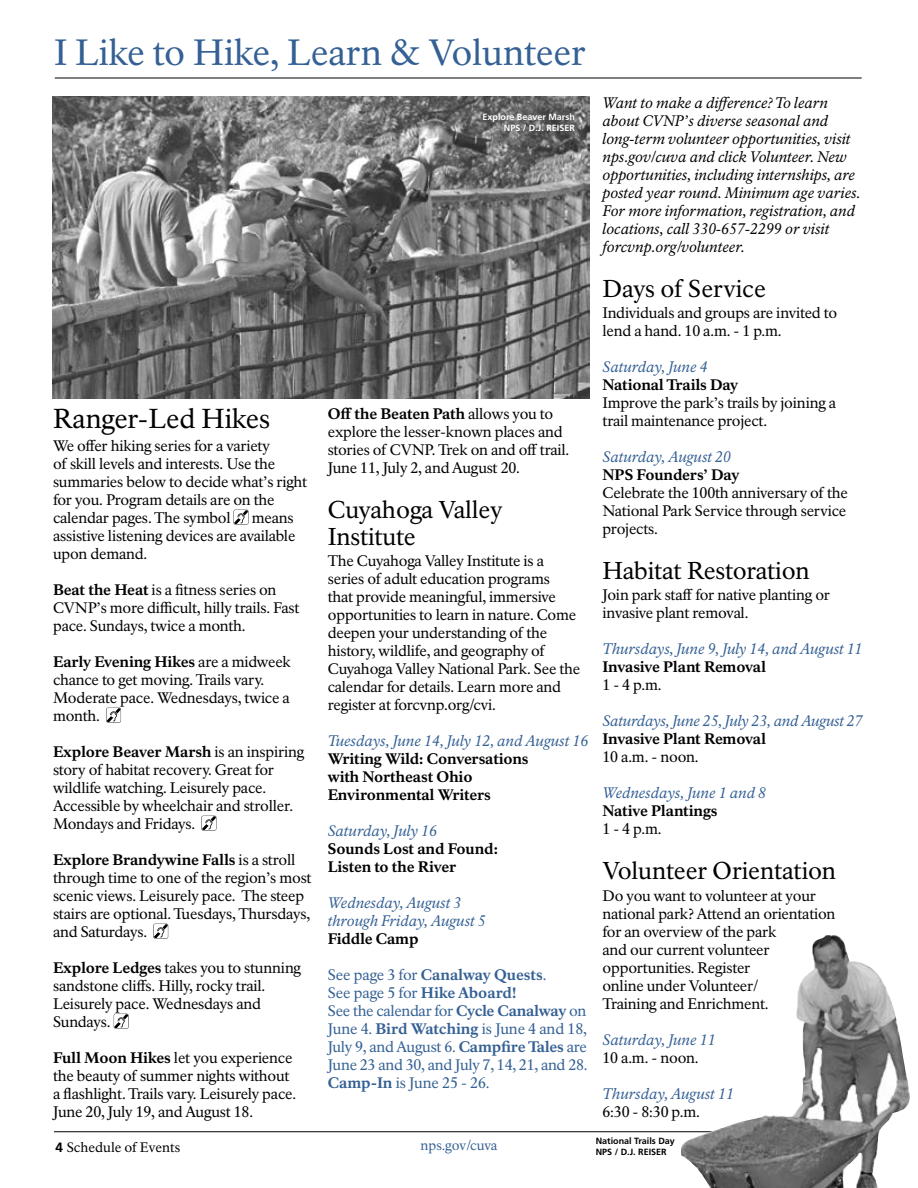
<style>
.page{position:relative;width:918px;height:1188px;background:#fff}
.page>*{position:absolute;margin:0;border:0;box-sizing:border-box;transform-origin:0 0}
.t1{font:36px "NPS Rawlinson OT";color:#346094}
.t2{font:27px "NPS Rawlinson OT";color:#000}
.t3{font:24px/27px "NPS Rawlinson OT";letter-spacing:-.005em;color:#000}
.t4{font:15px/18px "NPS Rawlinson OT";letter-spacing:-.015em;color:#000}
.t5{font:italic 15px/18px "NPS Rawlinson OT";color:#000}
.t6{font:italic 15px/18px "NPS Rawlinson OT";color:#346094}
.t7{font:15px/18px "NPS Rawlinson OT";letter-spacing:-.015em;color:#346094}
.t8{font:800 15px/18px "NPS Rawlinson OT";letter-spacing:-.02em;color:#000}
.t9{font:13.5px "NPS Rawlinson OT";color:#000}
.t10{font:13.5px "NPS Rawlinson OT";letter-spacing:-.01em;color:#346094}
.t11{font:700 9px/10.8px "Frutiger LT Std";color:#fff;text-align:right}
.t12{font:700 9px/10.8px "Frutiger LT Std";color:#000}
.s1{font-weight:800}
.s2{font-family:"Frutiger LT Std";font-weight:700}
</style>
<div class="page">
<hr style="left:54px;top:1131px;width:810px;height:1px;background:#000">
<hr style="left:55px;top:78px;width:807px;height:1px;background:#000">
<div style="left:234px;top:510px;width:14px;height:15px;background:#959595;border-radius:2px"></div>
<svg style="left:234px;top:510px;width:14px;height:14px"></svg>
<div style="left:106px;top:708px;width:15px;height:15px;background:#959595;border-radius:2px"></div>
<svg style="left:106px;top:708px;width:15px;height:14px"></svg>
<svg style="left:107px;top:708px;width:13px;height:14px"></svg>
<div style="left:202px;top:816px;width:14px;height:15px;background:#959595;border-radius:2px"></div>
<svg style="left:202px;top:816px;width:14px;height:14px"></svg>
<div style="left:153px;top:924px;width:15px;height:15px;background:#959595;border-radius:2px"></div>
<svg style="left:154px;top:924px;width:14px;height:14px"></svg>
<svg style="left:114px;top:1014px;width:15px;height:15px"></svg>
<svg style="left:114px;top:1014px;width:14px;height:14px"></svg>
<img style="left:53px;top:97px;width:536px;height:301px">
<img style="left:679px;top:935px;width:231px;height:253px">
<h1 class="t1" style="left:54px;top:30px;width:533px">I Like to Hike, Learn &amp; Volunteer</h1>
<p class="t11" style="left:483px;top:112px;width:94px">Explore Beaver Marsh<br>NPS / D.J. REISER</p>
<h2 class="t2" style="left:53px;top:402px;width:219px">Ranger-Led Hikes</h2>
<p class="t4" style="left:53px;top:437px;width:256px">We offer hiking series for a variety<br>of skill levels and interests. Use the summaries below to decide what’s right for you. Program details are on the calendar pages. The symbol</p>
<p class="t4" style="left:53px;top:509px;width:244px;text-align:justify;text-indent:199px">means assistive listening devices are available upon demand.</p>
<p class="t4" style="left:53px;top:581px;width:248px"><span class="s1">Beat the Heat</span> is a fitness series on<br>CVNP’s more difficult, hilly trails. Fast pace. Sundays, twice a month.</p>
<p class="t4" style="left:53px;top:653px;width:239px"><span class="s1">Early Evening Hikes</span> are a midweek chance to get moving. Trails vary.<br>Moderate pace. Wednesdays, twice a month.</p>
<p class="t4" style="left:53px;top:743px;width:253px"><span class="s1">Explore Beaver Marsh</span> is an inspiring story of habitat recovery. Great for wildlife watching. Leisurely pace.<br>Accessible by wheelchair and stroller.<br>Mondays and Fridays.</p>
<p class="t4" style="left:53px;top:851px;width:260px"><span class="s1">Explore Brandywine Falls</span> is a stroll through time to one of the region’s most scenic views. Leisurely pace. The steep stairs are optional. Tuesdays, Thursdays, and Saturdays.</p>
<p class="t4" style="left:53px;top:959px;width:250px"><span class="s1">Explore Ledges</span> takes you to stunning sandstone cliffs. Hilly, rocky trail.<br>Leisurely pace. Wednesdays and<br>Sundays.</p>
<p class="t4" style="left:53px;top:1049px;width:245px"><span class="s1">Full Moon Hikes</span> let you experience the beauty of summer nights without a flashlight. Trails vary. Leisurely pace.<br>June 20, July 19, and August 18.</p>
<p class="t4" style="left:328px;top:405px;width:243px"><span class="s1">Off the Beaten Path</span> allows you to explore the lesser-known places and stories of CVNP. Trek on and off trail.<br>June 11, July 2, and August 20.</p>
<h3 class="t3" style="left:328px;top:496px;width:176px">Cuyahoga Valley<br>Institute</h3>
<p class="t4" style="left:328px;top:552px;width:254px">The Cuyahoga Valley Institute is a series of adult education programs<br>that provide meaningful, immersive opportunities to learn in nature. Come deepen your understanding of the history, wildlife, and geography of Cuyahoga Valley National Park. See the calendar for details. Learn more and register at forcvnp.org/cvi.</p>
<p class="t6" style="left:328px;top:732px;width:262px">Tuesdays, June 14, July 12, and August 16</p>
<p class="t8" style="left:328px;top:750px;width:202px">Writing Wild: Conversations with Northeast Ohio<br>Environmental Writers</p>
<p class="t6" style="left:328px;top:822px;width:111px">Saturday, July 16</p>
<p class="t8" style="left:328px;top:840px;width:172px">Sounds Lost and Found:<br>Listen to the River</p>
<p class="t6" style="left:328px;top:894px;width:160px">Wednesday, August 3 through Friday, August 5</p>
<p class="t8" style="left:328px;top:930px;width:92px">Fiddle Camp</p>
<p class="t7" style="left:328px;top:966px;width:261px">See page 3 for <span class="s1">Canalway Quests</span>.<br>See page 5 for <span class="s1">Hike Aboard!<br></span>See the calendar for <span class="s1">Cycle Canalway</span> on June 4. <span class="s1">Bird Watching</span> is June 4 and 18, July 9, and August 6. <span class="s1">Campfire Tales</span> are June 23 and 30, and July 7, 14, 21, and 28.<br><span class="s1">Camp-In</span> is June 25 - 26.</p>
<p class="t9" style="left:56px;top:1139px;width:126px"><span class="s2">4</span> Schedule of Events</p>
<p class="t10" style="left:420px;top:1138px;width:79px">nps.gov/cuva</p>
<p class="t5" style="left:603px;top:94px;width:260px">Want to make a difference? To learn about CVNP’s diverse seasonal and long-term volunteer opportunities, visit nps.gov/cuva and click Volunteer. New opportunities, including internships, are posted year round. Minimum age varies.<br>For more information, registration, and locations, call 330-657-2299 or visit forcvnp.org/volunteer.</p>
<h3 class="t3" style="left:602px;top:275px;width:165px">Days of Service</h3>
<p class="t4" style="left:602px;top:304px;width:236px">Individuals and groups are invited to lend a hand. 10 a.m. - 1 p.m.</p>
<p class="t6" style="left:602px;top:358px;width:107px">Saturday, June 4</p>
<p class="t8" style="left:602px;top:376px;width:137px">National Trails Day</p>
<p class="t4" style="left:602px;top:394px;width:235px">Improve the park’s trails by joining a trail maintenance project.</p>
<p class="t6" style="left:602px;top:448px;width:130px">Saturday, August 20</p>
<p class="t8" style="left:602px;top:466px;width:139px">NPS Founders’ Day</p>
<p class="t4" style="left:602px;top:484px;width:247px;text-align:justify">Celebrate the 100th anniversary of the National Park Service through service projects.</p>
<h3 class="t3" style="left:602px;top:558px;width:209px">Habitat Restoration</h3>
<p class="t4" style="left:602px;top:586px;width:229px">Join park staff for native planting or invasive plant removal.</p>
<p class="t6" style="left:602px;top:641px;width:262px">Thursdays, June 9, July 14, and August 11</p>
<p class="t8" style="left:602px;top:658px;width:165px">Invasive Plant Removal</p>
<p class="t4" style="left:602px;top:676px;width:61px">1 - 4 p.m.</p>
<p class="t6" style="left:602px;top:713px;width:262px">Saturdays, June 25, July 23, and August 27</p>
<p class="t8" style="left:602px;top:730px;width:165px">Invasive Plant Removal</p>
<p class="t4" style="left:602px;top:748px;width:98px">10 a.m. - noon.</p>
<p class="t6" style="left:602px;top:785px;width:165px">Wednesdays, June 1 and 8</p>
<p class="t8" style="left:602px;top:802px;width:117px">Native Plantings</p>
<p class="t4" style="left:602px;top:820px;width:61px">1 - 4 p.m.</p>
<h3 class="t3" style="left:602px;top:858px;width:235px">Volunteer Orientation</h3>
<p class="t4" style="left:602px;top:887px;width:235px">Do you want to volunteer at your national park? Attend an orientation for an overview of the park<br>and our current volunteer opportunities. Register<br>online under Volunteer/<br>Training and Enrichment.</p>
<p class="t6" style="left:602px;top:1031px;width:115px">Saturday, June 11</p>
<p class="t4" style="left:602px;top:1049px;width:98px">10 a.m. - noon.</p>
<p class="t6" style="left:602px;top:1085px;width:133px">Thursday, August 11</p>
<p class="t4" style="left:602px;top:1103px;width:99px">6:30 - 8:30 p.m.</p>
<p class="t12" style="left:596px;top:1136px;width:81px">National Trails Day<br>NPS / D.J. REISER</p>
</div>
